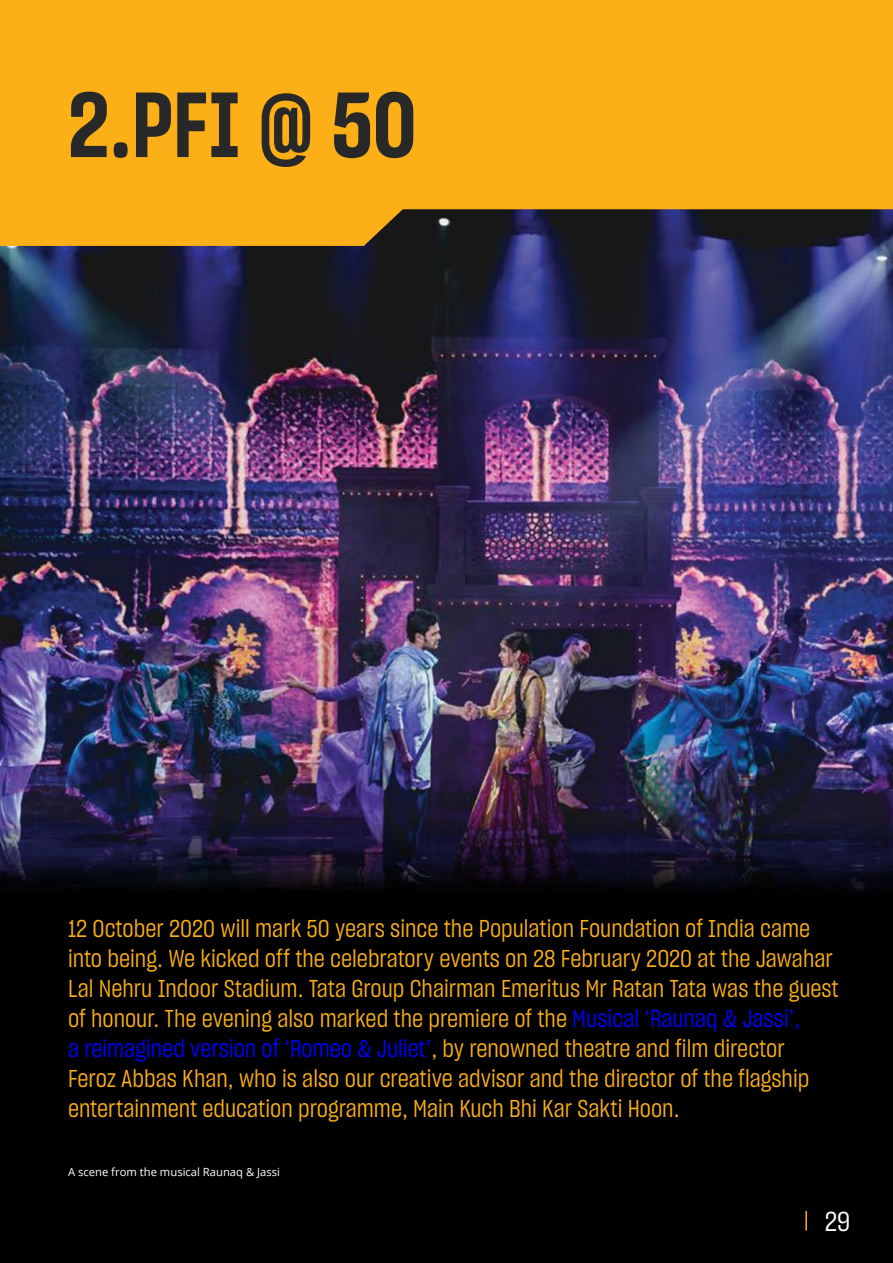
<style>
.page{position:relative;width:893px;height:1263px;background:#fff}
.page>*{position:absolute;margin:0;border:0;box-sizing:border-box;transform-origin:0 0}
.t1{font:90px "Sharp Grotesk Sm Bold 15";color:#292829}
.t2{font:27px "Sharp Grotesk Book 15";color:#fff}
.t3{font:24px/30px "Sharp Grotesk Book 15";color:#fcaf17}
.t4{font:11.25px "Open Sans";color:#fff}
.s1{color:#00f}
</style>
<div class="page">
<div style="left:0;top:179px;width:893px;height:1084px;background:#000"></div>
<img style="left:0;top:246px;width:893px;height:645px">
<svg style="left:0;top:0;width:893px;height:246px;background:#e8a218"></svg>
<svg style="left:805px;top:1211px;width:2px;height:19px"></svg>
<h1 class="t1" style="left:68px;top:62px;width:350px">2.PFI @ 50</h1>
<p class="t3" style="left:68px;top:913px;width:772px">12 October 2020 will mark 50 years since the Population Foundation of India came into being. We kicked off the celebratory events on 28 February 2020 at the Jawahar Lal Nehru Indoor Stadium. Tata Group Chairman Emeritus Mr Ratan Tata was the guest of honour. The evening also marked the premiere of the <span class="s1">Musical ‘Raunaq &amp; Jassi’,<br>a reimagined version of ‘Romeo &amp; Juliet’</span>, by renowned theatre and film director<br>Feroz Abbas Khan, who is also our creative advisor and the director of the flagship entertainment education programme, Main Kuch Bhi Kar Sakti Hoon.</p>
<p class="t4" style="left:68px;top:1164px;width:213px">A scene from the musical Raunaq &amp; Jassi</p>
<p class="t2" style="left:825px;top:1202px;width:27px">29</p>
</div>
